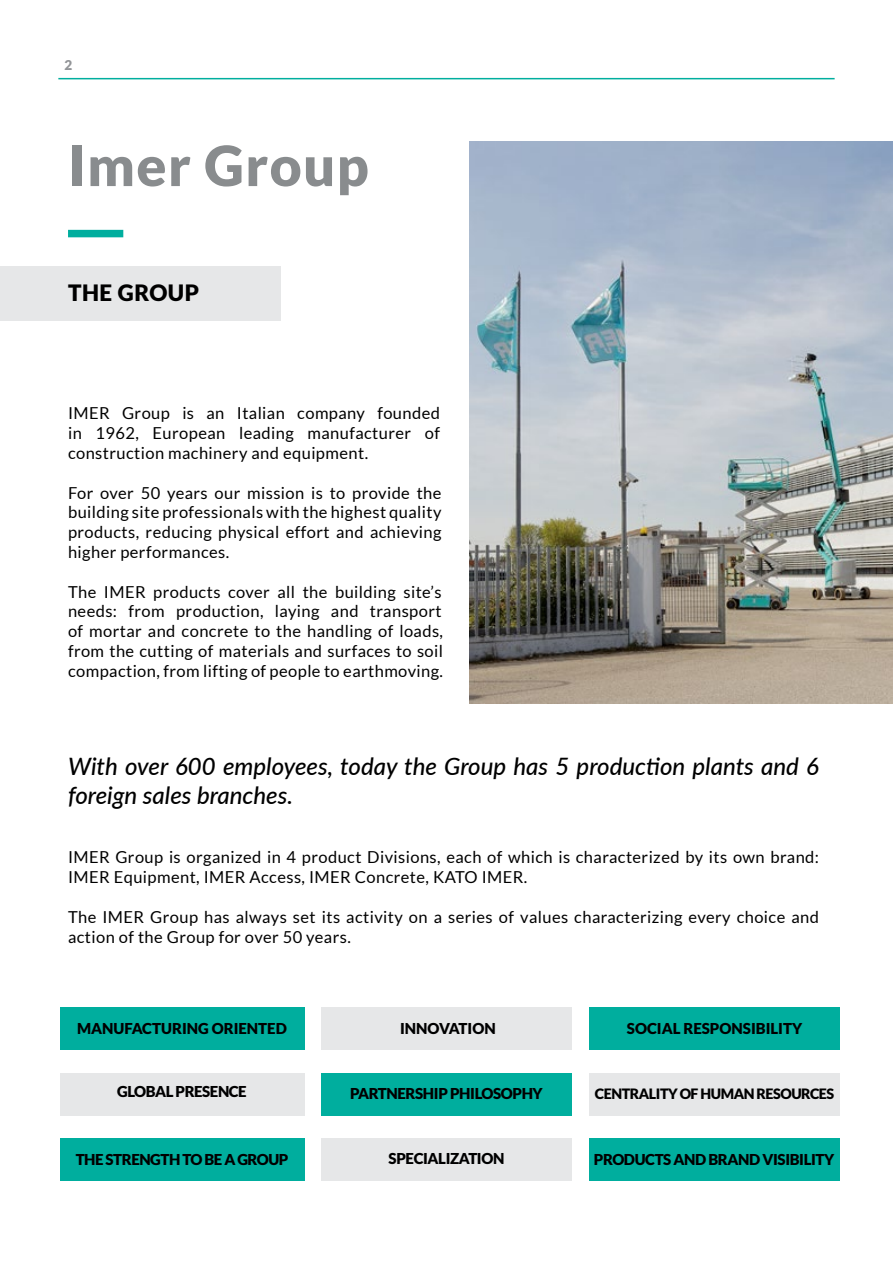
<style>
.page{position:relative;width:893px;height:1263px;background:#fff}
.page>*{position:absolute;margin:0;border:0;box-sizing:border-box;transform-origin:0 0}
.t1{font:900 55.5px "Lato";letter-spacing:.025em;color:#898c8e}
.t2{font:italic 500 24px/28.8px "Lato";color:#000}
.t3{font:900 22.5px "Lato";letter-spacing:.025em;color:#000}
.t4{font:16.5px/19.8px "Lato";letter-spacing:.025em;color:#000;text-align:justify}
.t5{font:900 15px "Lato";letter-spacing:-.025em;color:#000}
.t6{font:900 15px "Lato";color:#000}
.t7{font:900 14.25px "Lato";letter-spacing:-.03em;color:#000}
.t8{font:900 13.5px "Lato";color:#939598}
</style>
<div class="page">
<hr style="left:58px;top:78px;width:777px;height:1px;background:#00ae9e">
<div style="left:0;top:266px;width:281px;height:55px;background:#e6e7e8"></div>
<div style="left:68px;top:230px;width:55px;height:7px;background:#00ae9e"></div>
<img style="left:469px;top:141px;width:424px;height:562px">
<div style="left:589px;top:1007px;width:251px;height:43px;background:#00ae9e"></div>
<div style="left:321px;top:1007px;width:251px;height:43px;background:#e6e7e8"></div>
<div style="left:60px;top:1007px;width:244px;height:43px;background:#00ae9e"></div>
<div style="left:321px;top:1073px;width:251px;height:42px;background:#00ae9e"></div>
<div style="left:60px;top:1073px;width:244px;height:42px;background:#e6e7e8"></div>
<div style="left:589px;top:1073px;width:251px;height:42px;background:#e6e7e8"></div>
<div style="left:589px;top:1138px;width:251px;height:43px;background:#00ae9e"></div>
<div style="left:321px;top:1138px;width:251px;height:43px;background:#e6e7e8"></div>
<div style="left:60px;top:1138px;width:244px;height:43px;background:#00ae9e"></div>
<p class="t8" style="left:65px;top:60px;width:9px">2</p>
<h1 class="t1" style="left:68px;top:143px;width:302px">Imer Group</h1>
<h3 class="t3" style="left:68px;top:283px;width:133px">THE GROUP</h3>
<p class="t4" style="left:68px;top:405px;width:374px">IMER Group is an Italian company founded in 1962, European leading manufacturer of construction machinery and equipment.</p>
<p class="t4" style="left:68px;top:484px;width:375px">For over 50 years our mission is to provide the building site professionals with the highest quality products, reducing physical effort and achieving higher performances.</p>
<p class="t4" style="left:68px;top:583px;width:377px">The IMER products cover all the building site’s needs: from production, laying and transport of mortar and concrete to the handling of loads, from the cutting of materials and surfaces to soil compaction, from lifting of people to earthmoving.</p>
<h2 class="t2" style="left:68px;top:751px;width:752px">With over 600 employees, today the Group has 5 production plants and 6 foreign sales branches.</h2>
<p class="t4" style="left:68px;top:848px;width:752px">IMER Group is organized in 4 product Divisions, each of which is characterized by its own brand:<br>IMER Equipment, IMER Access, IMER Concrete, KATO IMER.</p>
<p class="t4" style="left:68px;top:908px;width:752px">The IMER Group has always set its activity on a series of values characterizing every choice and action of the Group for over 50 years.</p>
<p class="t6" style="left:77px;top:1022px;width:211px">MANUFACTURING ORIENTED</p>
<p class="t6" style="left:400px;top:1022px;width:97px">INNOVATION</p>
<p class="t6" style="left:627px;top:1022px;width:177px">SOCIAL RESPONSIBILITY</p>
<p class="t5" style="left:117px;top:1085px;width:131px">GLOBAL PRESENCE</p>
<p class="t5" style="left:350px;top:1088px;width:194px">PARTNERSHIP PHILOSOPHY</p>
<p class="t7" style="left:595px;top:1088px;width:241px">CENTRALITY OF HUMAN RESOURCES</p>
<p class="t5" style="left:76px;top:1153px;width:214px">THE STRENGTH TO BE A GROUP</p>
<p class="t5" style="left:389px;top:1152px;width:117px">SPECIALIZATION</p>
<p class="t5" style="left:594px;top:1153px;width:242px">PRODUCTS AND BRAND VISIBILITY</p>
</div>
